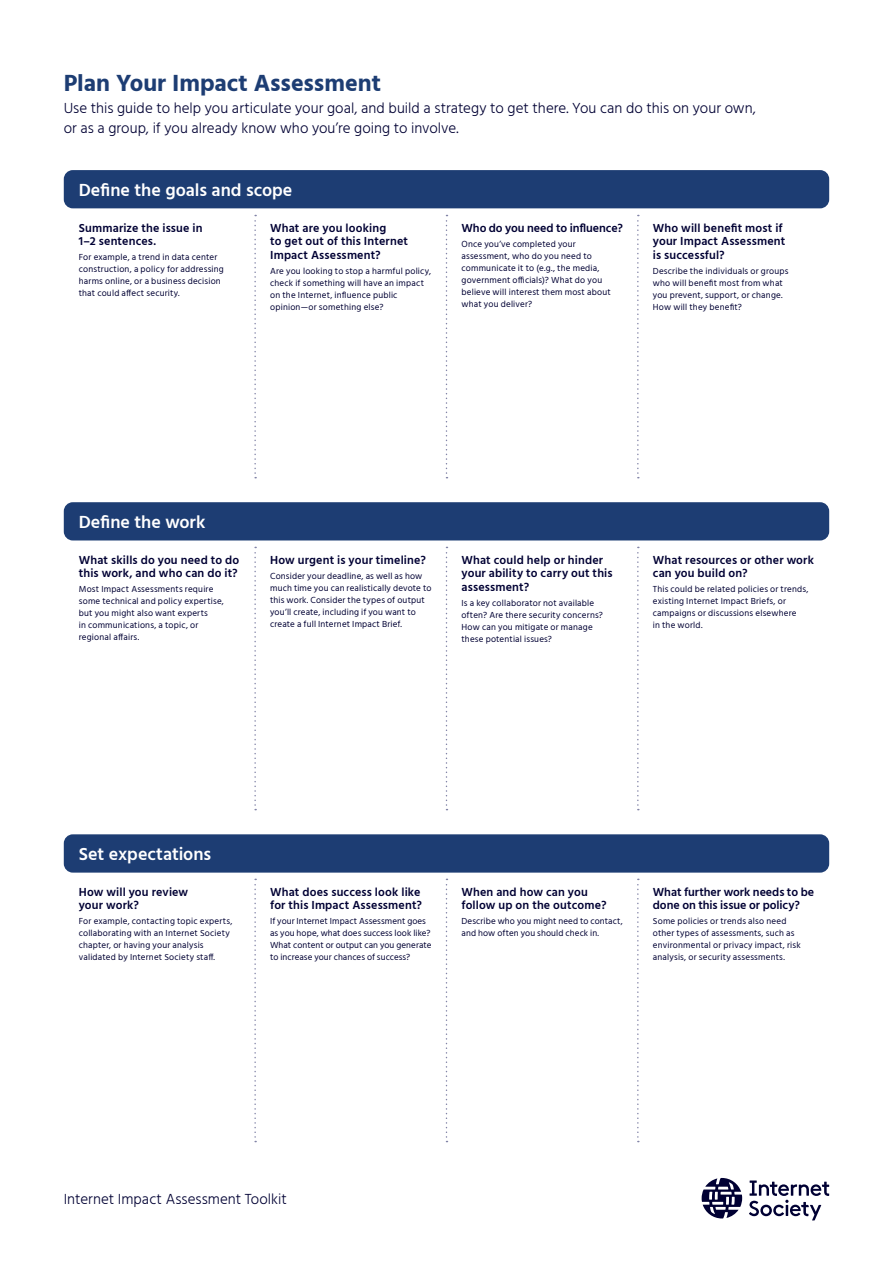
<style>
.page{position:relative;width:893px;height:1263px;background:#fff}
.page>*{position:absolute;margin:0;border:0;box-sizing:border-box;transform-origin:0 0}
.t1{font:700 24px "Hind";color:#1d3d73}
.t2{font:600 18px "Hind";color:#fff}
.Intro{font:300 15px/19.5px "Hind";color:#003}
.Body{font:300 15px "Hind";letter-spacing:.005em;color:#003}
.Prompt{font:600 12px/13.5px "Hind";letter-spacing:.015em;color:#003}
.Prompt-2{font:600 12px/13.5px "Hind";letter-spacing:-.005em;color:#003}
.Description{font:9px/12px "Hind";letter-spacing:.02em;color:#003}
</style>
<div class="page">
<svg style="left:702px;top:1178px;width:127px;height:42px"></svg>
<div style="left:64px;top:170px;width:765px;height:38px;background:#1d3d73;border-radius:9px"></div>
<div style="left:64px;top:502px;width:765px;height:38px;background:#1d3d73;border-radius:9px"></div>
<div style="left:64px;top:834px;width:765px;height:39px;background:#1d3d73;border-radius:9px"></div>
<svg style="left:254px;top:215px;width:2px;height:263px"></svg>
<svg style="left:446px;top:215px;width:1px;height:263px"></svg>
<svg style="left:637px;top:215px;width:2px;height:263px"></svg>
<svg style="left:254px;top:547px;width:2px;height:263px"></svg>
<svg style="left:446px;top:547px;width:1px;height:263px"></svg>
<svg style="left:637px;top:547px;width:2px;height:263px"></svg>
<svg style="left:254px;top:879px;width:2px;height:263px"></svg>
<svg style="left:446px;top:879px;width:1px;height:263px"></svg>
<svg style="left:637px;top:879px;width:2px;height:263px"></svg>
<h1 class="t1" style="left:64px;top:68px;width:319px">Plan Your Impact Assessment</h1>
<p class="Intro" style="left:64px;top:99px;width:694px">Use this guide to help you articulate your goal, and build a strategy to get there. You can do this on your own, or as a group, if you already know who you’re going to involve.</p>
<h2 class="t2" style="left:79px;top:178px;width:215px">Define the goals and scope</h2>
<p class="Prompt" style="left:79px;top:222px;width:125px">Summarize the issue in<br>1–2 sentences.</p>
<p class="Description" style="left:79px;top:252px;width:147px">For example, a trend in data center construction, a policy for addressing harms online, or a business decision that could affect security.</p>
<p class="Prompt" style="left:270px;top:222px;width:139px">What are you looking<br>to get out of this Internet<br>Impact Assessment?</p>
<p class="Description" style="left:270px;top:265px;width:162px">Are you looking to stop a harmful policy, check if something will have an impact on the Internet, influence public opinion—or something else?</p>
<p class="Prompt-2" style="left:461px;top:222px;width:163px">Who do you need to influence?</p>
<p class="Description" style="left:461px;top:238px;width:151px">Once you’ve completed your assessment, who do you need to communicate it to (e.g., the media, government officials)? What do you believe will interest them most about what you deliver?</p>
<p class="Prompt" style="left:653px;top:222px;width:134px">Who will benefit most if your Impact Assessment is successful?</p>
<p class="Description" style="left:653px;top:265px;width:137px">Describe the individuals or groups who will benefit most from what you prevent, support, or change.<br>How will they benefit?</p>
<h2 class="t2" style="left:79px;top:509px;width:128px">Define the work</h2>
<p class="Prompt" style="left:79px;top:554px;width:162px">What skills do you need to do this work, and who can do it?</p>
<p class="Description" style="left:79px;top:584px;width:147px">Most Impact Assessments require some technical and policy expertise, but you might also want experts<br>in communications, a topic, or regional affairs.</p>
<p class="Prompt" style="left:270px;top:554px;width:157px">How urgent is your timeline?</p>
<p class="Description" style="left:270px;top:570px;width:163px">Consider your deadline, as well as how much time you can realistically devote to this work. Consider the types of output you’ll create, including if you want to create a full Internet Impact Brief.</p>
<p class="Prompt" style="left:461px;top:554px;width:153px">What could help or hinder your ability to carry out this assessment?</p>
<p class="Description" style="left:461px;top:597px;width:143px">Is a key collaborator not available often? Are there security concerns?<br>How can you mitigate or manage these potential issues?</p>
<p class="Prompt" style="left:653px;top:554px;width:163px">What resources or other work can you build on?</p>
<p class="Description" style="left:653px;top:584px;width:157px">This could be related policies or trends, existing Internet Impact Briefs, or campaigns or discussions elsewhere<br>in the world.</p>
<h2 class="t2" style="left:79px;top:841px;width:134px">Set expectations</h2>
<p class="Prompt" style="left:79px;top:886px;width:111px">How will you review your work?</p>
<p class="Description" style="left:79px;top:916px;width:155px">For example, contacting topic experts, collaborating with an Internet Society chapter, or having your analysis validated by Internet Society staff.</p>
<p class="Prompt" style="left:270px;top:886px;width:153px">What does success look like for this Impact Assessment?</p>
<p class="Description" style="left:270px;top:916px;width:163px">If your Internet Impact Assessment goes as you hope, what does success look like?<br>What content or output can you generate to increase your chances of success?</p>
<p class="Prompt" style="left:461px;top:886px;width:147px">When and how can you follow up on the outcome?</p>
<p class="Description" style="left:461px;top:916px;width:163px">Describe who you might need to contact, and how often you should check in.</p>
<p class="Prompt-2" style="left:653px;top:886px;width:163px">What further work needs to be done on this issue or policy?</p>
<p class="Description" style="left:653px;top:916px;width:149px">Some policies or trends also need other types of assessments, such as environmental or privacy impact, risk analysis, or security assessments.</p>
<p class="Body" style="left:64px;top:1189px;width:225px">Internet Impact Assessment Toolkit</p>
</div>
